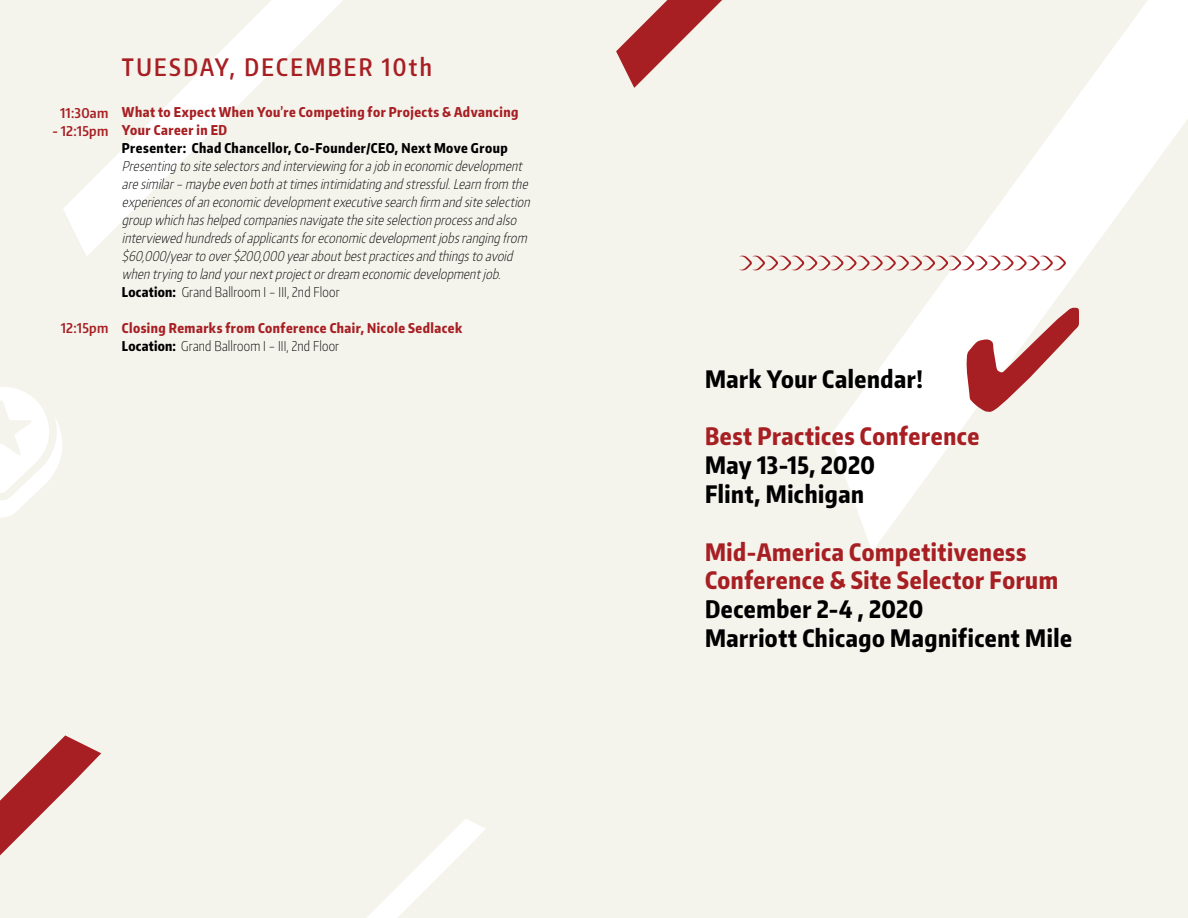
<style>
.page{position:relative;width:1188px;height:918px;background:#f4f3ec}
.page>*{position:absolute;margin:0;border:0;box-sizing:border-box;transform-origin:0 0}
.t1{font:800 24px/28.8px "Encode Sans Compressed";letter-spacing:.025em;color:#000}
.t2{font:800 24px/28.8px "Encode Sans Compressed";letter-spacing:.025em;color:#a71f23}
.t3{font:600 24px "Encode Sans Compressed";letter-spacing:.1em;color:#a71f23}
.t4{font:italic 200 13.5px/18px "Encode Sans Compressed";letter-spacing:.015em;color:#000}
.t5{font:800 13.5px/18px "Encode Sans Compressed";letter-spacing:.035em;color:#a71f23}
.t6{font:800 13.5px "Encode Sans Compressed";letter-spacing:.035em;color:#000}
.t7{font:600 13.5px "Encode Sans Condensed";letter-spacing:.015em;color:#a71f23}
.s1{font-weight:800;font-style:normal}
.s2{font-style:normal}
.s3{color:#000}
.s4{font-weight:200;color:#000}
</style>
<div class="page">
<svg style="left:63px;top:0;width:280px;height:256px"></svg>
<svg style="left:367px;top:819px;width:118px;height:99px"></svg>
<svg style="left:830px;top:0;width:358px;height:551px"></svg>
<svg style="left:616px;top:0;width:106px;height:88px"></svg>
<svg style="left:0;top:387px;width:62px;height:130px"></svg>
<svg style="left:739px;top:255px;width:327px;height:16px"></svg>
<svg style="left:0;top:735px;width:101px;height:120px"></svg>
<svg style="left:966px;top:308px;width:113px;height:104px"></svg>
<p class="t7" style="left:60px;top:104px;width:50px">11:30am</p>
<p class="t7" style="left:53px;top:122px;width:57px">- 12:15pm</p>
<p class="t7" style="left:61px;top:319px;width:49px">12:15pm</p>
<h1 class="t3" style="left:122px;top:51px;width:311px">TUESDAY, DECEMBER 10th</h1>
<p class="t5" style="left:122px;top:102px;width:398px">What to Expect When You’re Competing for Projects &amp; Advancing<br>Your Career in ED</p>
<p class="t6" style="left:122px;top:139px;width:387px">Presenter: Chad Chancellor, Co-Founder/CEO, Next Move Group</p>
<p class="t4" style="left:122px;top:156px;width:413px">Presentingtositeselectorsandinterviewingforajobineconomicdevelopment aresimilar–maybeevenbothattimesintimidatingandstressful.Learnfrom the experiencesofaneconomicdevelopmentexecutivesearchfirm andsiteselection groupwhichhashelpedcompaniesnavigatethesiteselectionprocessandalso interviewedhundredsofapplicantsforeconomicdevelopmentjobsrangingfrom $60,000/yeartoover$200,000 yearaboutbestpracticesandthingstoavoid whentryingtolandyournextprojectordream economicdevelopmentjob.<br><span class="s1">Location:</span> <span class="s2">Grand Ballroom I – III, 2nd Floor</span></p>
<p class="t5" style="left:122px;top:318px;width:342px">Closing Remarks from Conference Chair, Nicole Sedlacek<br><span class="s3">Location:</span> <span class="s4">Grand Ballroom I – III, 2nd Floor</span></p>
<h1 class="t1" style="left:705px;top:364px;width:219px">Mark Your Calendar!</h1>
<h1 class="t2" style="left:705px;top:421px;width:276px">Best Practices Conference</h1>
<h1 class="t1" style="left:705px;top:450px;width:171px">May 13-15, 2020<br>Flint, Michigan</h1>
<h1 class="t2" style="left:705px;top:537px;width:355px">Mid-America Competitiveness<br>Conference &amp; Site Selector Forum</h1>
<h1 class="t1" style="left:705px;top:594px;width:369px">December 2-4 , 2020<br>Marriott Chicago Magnificent Mile</h1>
</div>
